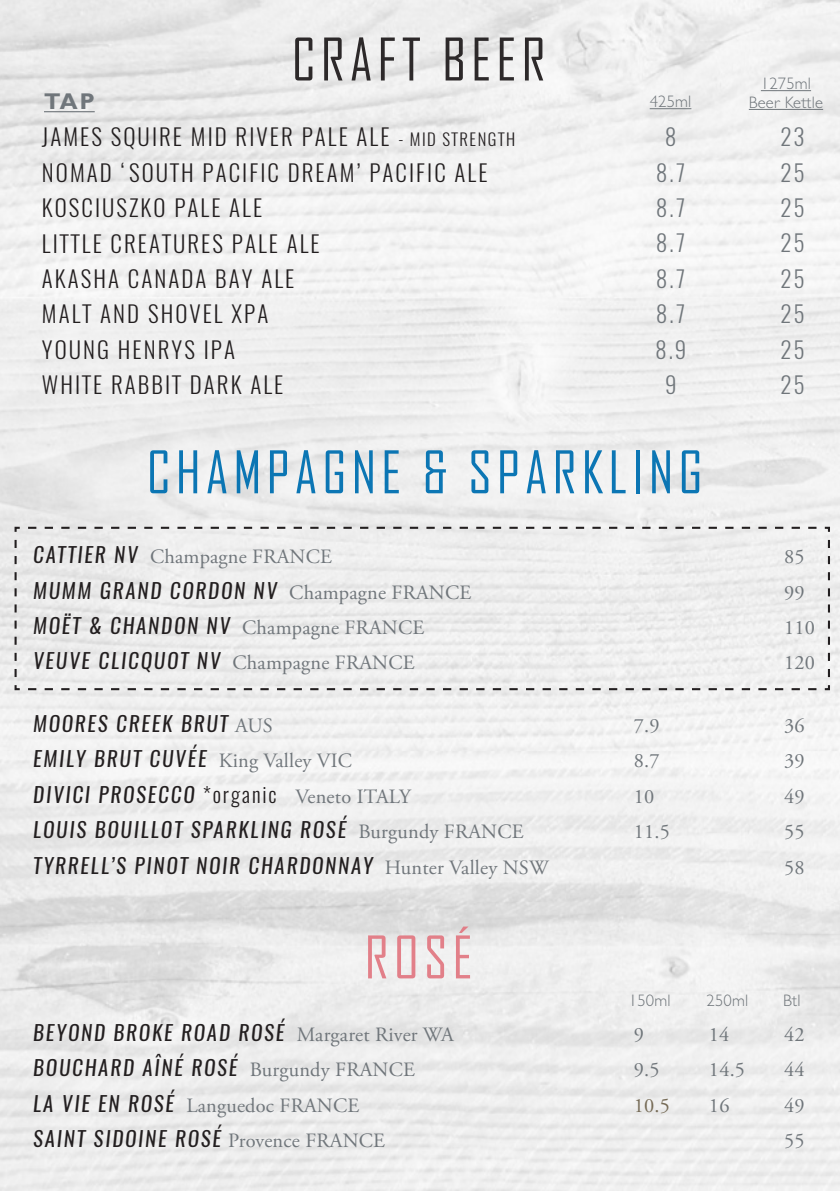
<style>
.page{position:relative;width:840px;height:1191px;background:#fff}
.page>*{position:absolute;margin:0;border:0;box-sizing:border-box;transform-origin:0 0}
.t1{font:56.2px "Agency FB";letter-spacing:.09em;color:#0070b1}
.t2{font:56.2px "Agency FB";letter-spacing:.09em;color:#231f20}
.t3{font:56.2px "Agency FB";color:#e27a84}
.t4{font:300 23px/35.4px "Oswald";letter-spacing:.09em;color:#231f20}
.t5{font:300 23px/35.4px "Oswald";letter-spacing:.09em;color:#70767b;text-align:center}
.t6{font:700 23px "Gill Sans MT Pro";color:#70767b}
.t7{font:italic 20.8px "Oswald";letter-spacing:.09em;color:#231f20}
.t8{font:20.4px "Adobe Garamond Pro";letter-spacing:.01em;color:#70767b}
.t9{font:20.4px "Adobe Garamond Pro";color:#766b56}
.t10{font:300 16.6px "Gill Sans MT Pro";letter-spacing:.01em;color:#70767b}
.s1{font-size:16.6px}
.s2{font-family:"Oswald";font-style:italic;font-size:20.8px;color:#231f20}
.s3{font-family:"Adobe Garamond Pro";font-style:normal;font-size:20.4px;color:#70767b}
.s4{font-weight:300;font-style:normal}
</style>
<div class="page">
<hr style="left:649px;top:108px;width:42px;height:1px;background:#70767b">
<svg style="left:13px;top:526px;width:817px;height:165px"></svg>
<hr style="left:760px;top:90px;width:50px;height:1px;background:#70767b">
<hr style="left:748px;top:109px;width:74px;height:1px;background:#70767b">
<hr style="left:44px;top:111px;width:51px;height:1px;background:#70767b">
<h1 class="t2" style="left:291px;top:25px;width:255px">CRAFT BEER</h1>
<p class="t10" style="left:760px;top:73px;width:52px">1275ml</p>
<p class="t6" style="left:44px;top:87px;width:52px">TAP</p>
<p class="t10" style="left:748px;top:92px;width:76px">Beer Kettle</p>
<p class="t10" style="left:649px;top:91px;width:43px">425ml</p>
<p class="t4" style="left:42px;top:119px;width:474px">JAMES SQUIRE MID RIVER PALE ALE <span class="s1">- MID STRENGTH<br></span>NOMAD ‘SOUTH PACIFIC DREAM’ PACIFIC ALE<br>KOSCIUSZKO PALE ALE<br>LITTLE CREATURES PALE ALE<br>AKASHA CANADA BAY ALE<br>MALT AND SHOVEL XPA<br>YOUNG HENRYS IPA<br>WHITE RABBIT DARK ALE</p>
<p class="t5" style="left:655px;top:119px;width:32px">8<br>8.7<br>8.7<br>8.7<br>8.7<br>8.7<br>8.9<br>9</p>
<p class="t5" style="left:779px;top:119px;width:26px;text-align:justify">23<br>25<br>25<br>25<br>25<br>25<br>25<br>25</p>
<h1 class="t1" style="left:147px;top:438px;width:557px">CHAMPAGNE &amp; SPARKLING</h1>
<p class="t8" style="left:33px;top:544px;width:300px"><span class="s2">CATTIER NV</span> Champagne FRANCE</p>
<p class="t8" style="left:783px;top:544px;width:22px">85</p>
<p class="t7" style="left:33px;top:575px;width:439px">MUMM GRAND CORDON NV <span class="s3">Champagne FRANCE</span></p>
<p class="t8" style="left:783px;top:580px;width:22px">99</p>
<p class="t8" style="left:33px;top:615px;width:392px"><span class="s2">MOËT &amp; CHANDON NV</span> Champagne FRANCE</p>
<p class="t8" style="left:783px;top:615px;width:32px">110</p>
<p class="t7" style="left:33px;top:646px;width:382px">VEUVE CLICQUOT NV <span class="s3">Champagne FRANCE</span></p>
<p class="t8" style="left:783px;top:650px;width:32px">120</p>
<p class="t7" style="left:33px;top:709px;width:241px">MOORES CREEK BRUT <span class="s3">AUS</span></p>
<p class="t8" style="left:633px;top:713px;width:27px">7.9</p>
<p class="t8" style="left:783px;top:713px;width:22px">36</p>
<p class="t7" style="left:33px;top:744px;width:320px">EMILY BRUT CUVÉE <span class="s3">King Valley VIC</span></p>
<p class="t8" style="left:633px;top:748px;width:27px">8.7</p>
<p class="t8" style="left:783px;top:748px;width:22px">39</p>
<p class="t7" style="left:33px;top:780px;width:379px">DIVICI PROSECCO <span class="s4">*organic</span> <span class="s3">Veneto ITALY</span></p>
<p class="t8" style="left:633px;top:784px;width:22px">10</p>
<p class="t8" style="left:783px;top:784px;width:22px">49</p>
<p class="t7" style="left:33px;top:815px;width:491px">LOUIS BOUILLOT SPARKLING ROSÉ <span class="s3">Burgundy FRANCE</span></p>
<p class="t8" style="left:633px;top:819px;width:38px">11.5</p>
<p class="t8" style="left:783px;top:819px;width:22px">55</p>
<p class="t7" style="left:33px;top:850px;width:516px">TYRRELL’S PINOT NOIR CHARDONNAY <span class="s3">Hunter Valley NSW</span></p>
<p class="t8" style="left:783px;top:854px;width:22px">58</p>
<h1 class="t3" style="left:364px;top:923px;width:109px">ROSÉ</h1>
<p class="t10" style="left:628px;top:990px;width:43px">150ml</p>
<p class="t10" style="left:706px;top:990px;width:43px">250ml</p>
<p class="t10" style="left:782px;top:990px;width:19px">Btl</p>
<p class="t7" style="left:33px;top:1018px;width:422px">BEYOND BROKE ROAD ROSÉ <span class="s3">Margaret River WA</span></p>
<p class="t8" style="left:633px;top:1022px;width:12px">9</p>
<p class="t8" style="left:708px;top:1022px;width:22px">14</p>
<p class="t8" style="left:783px;top:1022px;width:22px">42</p>
<p class="t7" style="left:33px;top:1053px;width:383px">BOUCHARD AÎNÉ ROSÉ <span class="s3">Burgundy FRANCE</span></p>
<p class="t8" style="left:633px;top:1057px;width:27px">9.5</p>
<p class="t8" style="left:708px;top:1057px;width:38px">14.5</p>
<p class="t8" style="left:783px;top:1057px;width:22px">44</p>
<p class="t8" style="left:33px;top:1093px;width:327px"><span class="s2">LA VIE EN ROSÉ</span> Languedoc FRANCE</p>
<p class="t9" style="left:633px;top:1093px;width:38px">10.5</p>
<p class="t8" style="left:708px;top:1093px;width:22px">16</p>
<p class="t8" style="left:783px;top:1093px;width:22px">49</p>
<p class="t7" style="left:33px;top:1124px;width:353px">SAINT SIDOINE ROSÉ <span class="s3">Provence FRANCE</span></p>
<p class="t8" style="left:783px;top:1128px;width:22px">55</p>
</div>
